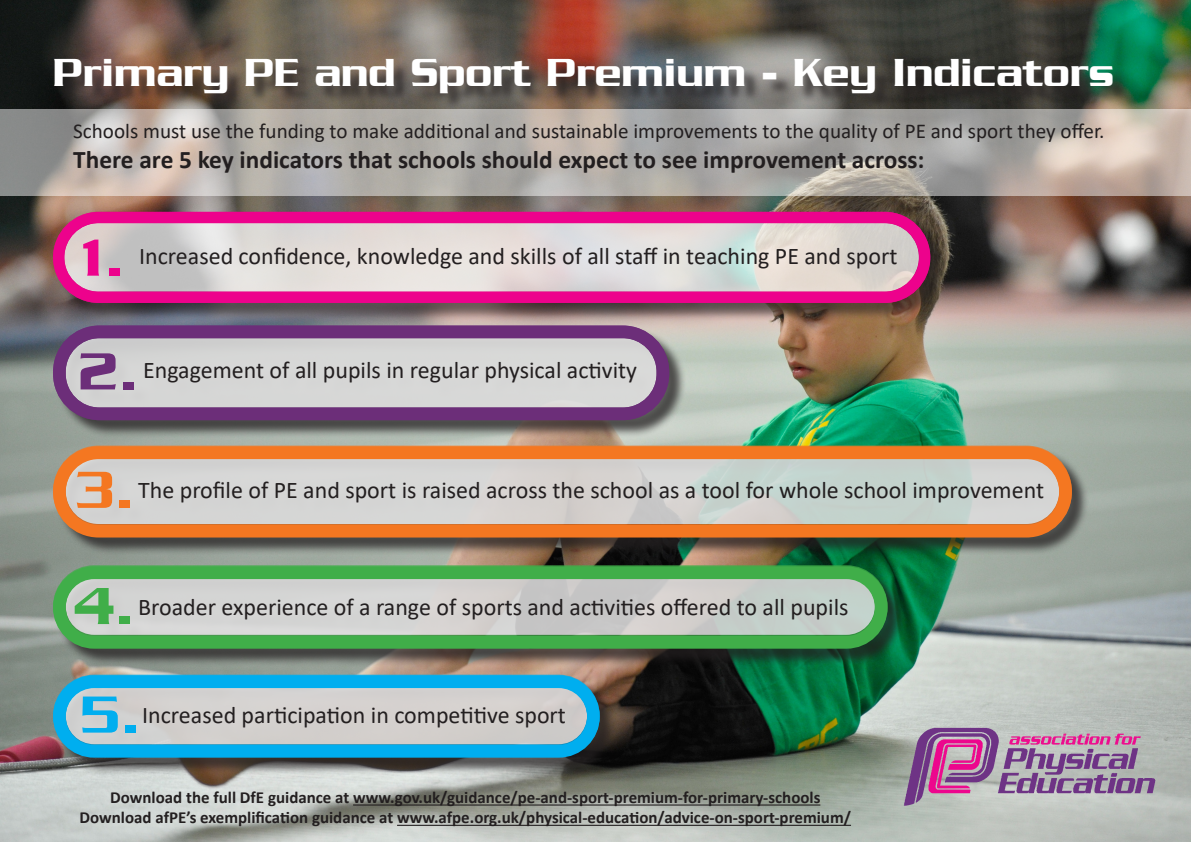
<style>
.page{position:relative;width:1191px;height:842px;background:#fff}
.page>*{position:absolute;margin:0;border:0;box-sizing:border-box;transform-origin:0 0}
.t1{font:500 56.4px "Serpentine";color:#00aeef}
.t2{font:500 56.4px "Serpentine";color:#40ae49}
.t3{font:500 56.4px "Serpentine";color:#f47721}
.t4{font:500 56.4px "Serpentine";color:#6c2e79}
.t5{font:500 56.4px "Serpentine";color:#ed028c}
.t6{font:500 42.3px "Serpentine";color:#fff}
.t7{font:700 25.4px "Calibri";color:#231f20}
.t8{font:24px "Calibri";color:#231f20}
.t9{font:21.1px "Calibri";color:#231f20}
.t10{font:700 16.9px "Calibri";color:#231f20}
</style>
<div class="page">
<img style="left:0;top:0;width:1191px;height:842px">
<svg style="left:0;top:109px;width:1191px;height:86px;background:#b3ada8"></svg>
<div style="left:57px;top:61px;width:1073px;height:50px;background:#231f20;opacity:.75"></div>
<svg style="left:904px;top:728px;width:251px;height:78px;background:#ab89a8"></svg>
<div style="left:55px;top:677px;width:562px;height:98px;background:#231f20;opacity:.75"></div>
<div style="left:59px;top:681px;width:534px;height:69px;background:#d3d0ce;border-radius:35px"></div>
<div style="left:53px;top:675px;width:547px;height:83px;border:13px solid #00aeef;border-radius:35px"></div>
<div style="left:55px;top:567px;width:850px;height:99px;background:#231f20;opacity:.75"></div>
<svg style="left:59px;top:572px;width:822px;height:69px;background:#cdcfcd"></svg>
<div style="left:53px;top:565px;width:834px;height:82px;border:13px solid #40ae49;border-radius:35px"></div>
<div style="left:53px;top:566px;width:834px;height:83px;border:13px solid #40ae49;border-radius:35px"></div>
<div style="left:55px;top:448px;width:1034px;height:107px;background:#231f20;opacity:.75"></div>
<div style="left:59px;top:452px;width:1006px;height:78px;background:linear-gradient(to right,#d8d3d2,#cad1cc);border-radius:39px"></div>
<div style="left:53px;top:446px;width:1018px;height:91px;border:13px solid #f47721;border-radius:39px"></div>
<div style="left:55px;top:328px;width:632px;height:110px;background:#231f20;opacity:.75"></div>
<div style="left:59px;top:332px;width:604px;height:82px;background:#d6d7d6;border-radius:40px"></div>
<div style="left:53px;top:325px;width:616px;height:95px;border:13px solid #6c2e79;border-radius:40px"></div>
<div style="left:55px;top:214px;width:892px;height:106px;background:#231f20;opacity:.75"></div>
<svg style="left:59px;top:217px;width:865px;height:80px;background:#ddd7d5"></svg>
<div style="left:53px;top:212px;width:877px;height:91px;border:11px solid #ed028c;border-radius:40px"></div>
<hr style="left:353px;top:804px;width:467px;height:1px;background:#231f20">
<hr style="left:397px;top:825px;width:454px;height:1px;background:#231f20">
<p class="t6" style="left:53px;top:49px;width:1062px">Primary PE and Sport Premium - Key Indicators</p>
<p class="t9" style="left:73px;top:116px;width:1032px">Schools must use the funding to make additional and sustainable improvements to the quality of PE and sport they offer.</p>
<p class="t7" style="left:73px;top:142px;width:853px">There are 5 key indicators that schools should expect to see improvement across:</p>
<p class="t5" style="left:81px;top:226px;width:45px">1.</p>
<p class="t8" style="left:139px;top:240px;width:760px">Increased confidence, knowledge and skills of all staff in teaching PE and sport</p>
<p class="t4" style="left:78px;top:340px;width:62px">2.</p>
<p class="t8" style="left:143px;top:353px;width:495px">Engagement of all pupils in regular physical activity</p>
<p class="t3" style="left:76px;top:458px;width:59px">3.</p>
<p class="t8" style="left:138px;top:473px;width:907px">The profile of PE and sport is raised across the school as a tool for whole school improvement</p>
<p class="t2" style="left:74px;top:574px;width:62px">4.</p>
<p class="t8" style="left:138px;top:590px;width:712px">Broader experience of a range of sports and activities offered to all pupils</p>
<p class="t1" style="left:80px;top:683px;width:62px">5.</p>
<p class="t8" style="left:142px;top:699px;width:425px">Increased participation in competitive sport</p>
<p class="t10" style="left:110px;top:785px;width:711px">Download the full DfE guidance at www.gov.uk/guidance/pe-and-sport-premium-for-primary-schools</p>
<p class="t10" style="left:80px;top:806px;width:773px">Download afPE’s exemplification guidance at www.afpe.org.uk/physical-education/advice-on-sport-premium/</p>
</div>
